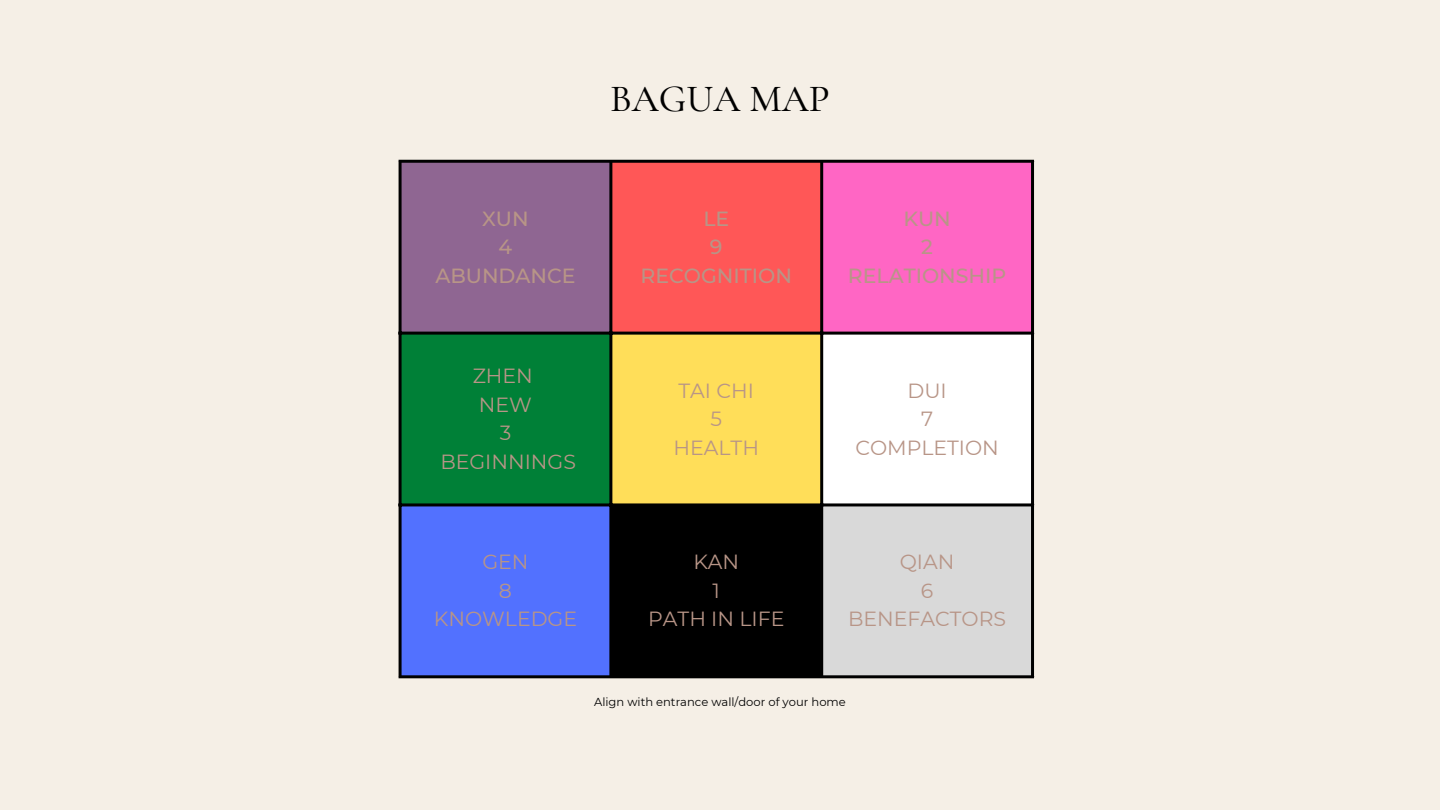
<style>
.page{position:relative;width:1440px;height:810px;background:#f5efe6}
.page>*{position:absolute;margin:0;border:0;box-sizing:border-box;transform-origin:0 0}
.t1{font:500 38.5px "Cormorant Garamond";color:#000}
.t2{font:20.5px/28.5px "Montserrat";color:#b89587;text-align:center}
.t3{font:500 20.5px/28.5px "Montserrat";color:#b89587;text-align:center}
.t4{font:11.5px "Montserrat";color:#000}
</style>
<div class="page">
<div style="left:400px;top:161px;width:211px;height:172px;background:#8f6692"></div>
<div style="left:611px;top:161px;width:211px;height:172px;background:#ff5757"></div>
<div style="left:822px;top:161px;width:211px;height:172px;background:#ff66c4"></div>
<div style="left:400px;top:333px;width:211px;height:172px;background:#008037"></div>
<div style="left:611px;top:333px;width:211px;height:172px;background:#ffde59"></div>
<div style="left:822px;top:333px;width:211px;height:172px;background:#fff"></div>
<div style="left:400px;top:505px;width:211px;height:172px;background:#5271ff"></div>
<div style="left:611px;top:505px;width:211px;height:172px;background:#000"></div>
<div style="left:822px;top:505px;width:211px;height:172px;background:#d9d9d9"></div>
<hr style="left:399px;top:163px;width:3px;height:512px;background:#000">
<hr style="left:609px;top:163px;width:3px;height:512px;background:#000">
<hr style="left:820px;top:163px;width:3px;height:512px;background:#000">
<hr style="left:1031px;top:163px;width:3px;height:512px;background:#000">
<hr style="left:399px;top:160px;width:635px;height:3px;background:#000">
<hr style="left:399px;top:332px;width:635px;height:3px;background:#000">
<hr style="left:399px;top:503px;width:635px;height:3px;background:#000">
<hr style="left:399px;top:675px;width:635px;height:3px;background:#000">
<h1 class="t1" style="left:610px;top:76px;width:221px">BAGUA MAP</h1>
<p class="t3" style="left:435px;top:204px;width:142px">XUN<br>4<br>ABUNDANCE</p>
<p class="t3" style="left:641px;top:204px;width:153px">LE<br>9<br>RECOGNITION</p>
<p class="t3" style="left:848px;top:204px;width:160px">KUN<br>2<br>RELATIONSHIP</p>
<p class="t2" style="left:440px;top:362px;width:137px">ZHEN<br>NEW<br>3<br>BEGINNINGS</p>
<p class="t2" style="left:674px;top:376px;width:87px">TAI CHI<br>5<br>HEALTH</p>
<p class="t2" style="left:855px;top:376px;width:145px">DUI<br>7<br>COMPLETION</p>
<p class="t2" style="left:434px;top:548px;width:145px">GEN<br>8<br>KNOWLEDGE</p>
<p class="t2" style="left:648px;top:548px;width:138px">KAN<br>1<br>PATH IN LIFE</p>
<p class="t2" style="left:848px;top:548px;width:160px">QIAN<br>6<br>BENEFACTORS</p>
<p class="t4" style="left:594px;top:695px;width:253px">Align with entrance wall/door of your home</p>
</div>
